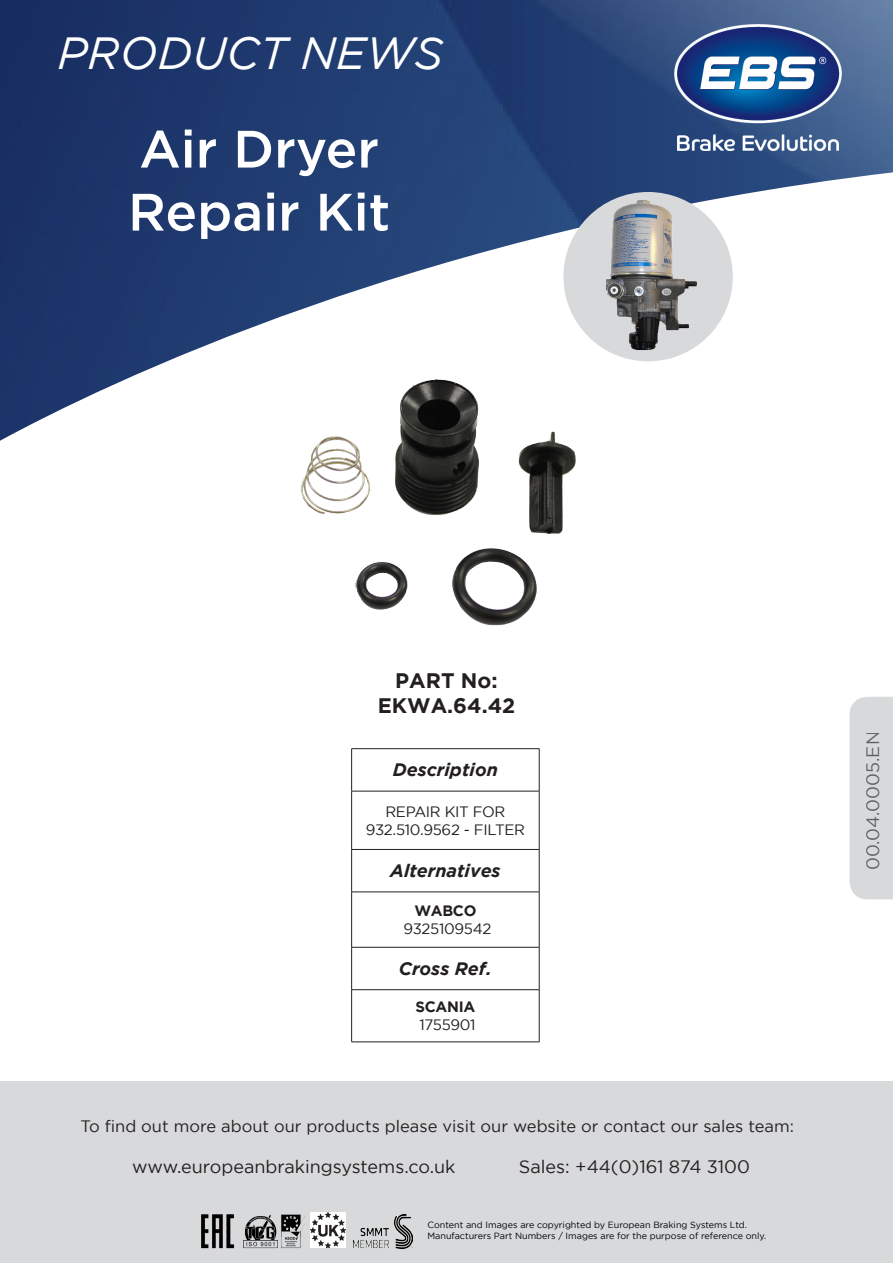
<style>
.page{position:relative;width:893px;height:1263px;background:#fff}
.page>*{position:absolute;margin:0;border:0;box-sizing:border-box;transform-origin:0 0}
.t1{font:500 52.5px "Gotham";color:#fff}
.t2{font:italic 45px "Gotham";color:#fff}
.t3{font:700 21px "Gotham";color:#231f20}
.t4{font:18px "Gotham";color:#231f20}
.t5{font:italic 700 18px "Gotham";color:#231f20}
.t6{font:18px "Gotham";color:#000}
.t7{font:16.5px "Gotham";color:#231f20}
.t8{font:15px/18px "Gotham";letter-spacing:-.02em;color:#231f20;text-align:center}
.t9{font:700 15px "Gotham";letter-spacing:-.02em;color:#231f20}
.t10{font:9px "Gotham";color:#000}
.s1{color:#fff}
</style>
<div class="page">
<div style="left:0;top:1081px;width:893px;height:182px;background:#d8d9db"></div>
<img style="left:0;top:0;width:893px;height:441px">
<img style="left:675px;top:25px;width:166px;height:125px">
<img style="left:201px;top:1214px;width:34px;height:35px">
<img style="left:310px;top:1212px;width:36px;height:36px">
<div style="left:849px;top:697px;width:44px;height:202px;background:#d8d9db"></div>
<img style="left:243px;top:1214px;width:62px;height:35px">
<img style="left:354px;top:1214px;width:58px;height:34px">
<hr style="left:351px;top:748px;width:188px;height:1px;background:#231f20">
<hr style="left:351px;top:749px;width:1px;height:42px;background:#231f20">
<hr style="left:539px;top:749px;width:1px;height:42px;background:#231f20">
<hr style="left:351px;top:791px;width:188px;height:1px;background:#231f20">
<hr style="left:351px;top:791px;width:1px;height:58px;background:#231f20">
<hr style="left:539px;top:791px;width:1px;height:58px;background:#231f20">
<hr style="left:351px;top:849px;width:188px;height:1px;background:#231f20">
<hr style="left:351px;top:850px;width:1px;height:42px;background:#231f20">
<hr style="left:539px;top:850px;width:1px;height:42px;background:#231f20">
<hr style="left:351px;top:892px;width:188px;height:1px;background:#231f20">
<hr style="left:351px;top:892px;width:1px;height:55px;background:#231f20">
<hr style="left:539px;top:892px;width:1px;height:55px;background:#231f20">
<hr style="left:351px;top:947px;width:188px;height:1px;background:#231f20">
<hr style="left:351px;top:947px;width:1px;height:42px;background:#231f20">
<hr style="left:539px;top:947px;width:1px;height:42px;background:#231f20">
<hr style="left:351px;top:989px;width:188px;height:1px;background:#231f20">
<hr style="left:351px;top:990px;width:1px;height:52px;background:#231f20">
<hr style="left:539px;top:990px;width:1px;height:52px;background:#231f20">
<hr style="left:351px;top:1042px;width:188px;height:1px;background:#231f20">
<div style="left:563px;top:192px;width:170px;height:169px;background:#d8d9db;border-radius:50%"></div>
<img style="left:599px;top:195px;width:103px;height:159px">
<img style="left:287px;top:364px;width:309px;height:262px">
<p class="t2" style="left:58px;top:28px;width:387px">PRODUCT NEWS</p>
<p class="t1" style="left:139px;top:119px;width:241px">Air Dryer</p>
<p class="t1" style="left:128px;top:182px;width:264px">Repair Kit</p>
<p class="t3" style="left:395px;top:669px;width:104px">PART No:</p>
<p class="t3" style="left:378px;top:694px;width:139px">EKWA.64.42</p>
<p class="t5" style="left:393px;top:760px;width:106px">Description</p>
<p class="t8" style="left:366px;top:802px;width:161px">REPAIR KIT FOR<br>932.510.9562 - FILTER</p>
<p class="t5" style="left:390px;top:860px;width:112px">Alternatives</p>
<p class="t9" style="left:414px;top:902px;width:64px">WABCO</p>
<p class="t8" style="left:403px;top:919px;width:90px">9325109542</p>
<p class="t5" style="left:399px;top:958px;width:94px">Cross Ref.</p>
<p class="t9" style="left:416px;top:998px;width:61px">SCANIA</p>
<p class="t8" style="left:419px;top:1016px;width:58px">1755901</p>
<p class="t7" style="left:81px;top:1116px;width:715px">To find out more about our products please visit our website or contact our sales team:</p>
<p class="t4" style="left:132px;top:1157px;width:325px">www.europeanbrakingsystems.co.uk</p>
<p class="t4" style="left:519px;top:1157px;width:233px">Sales: +44(0)161 874 3100</p>
<p class="t10" style="left:427px;top:1220px;width:321px">Content and Images are copyrighted by European Braking Systems Ltd.</p>
<p class="t10" style="left:427px;top:1231px;width:342px">Manufacturers Part Numbers / Images are for the purpose of reference only.<span class="s1">.</span></p>
<h3 class="t6" style="left:863px;top:870px;width:140px;rotate:-90deg">00.04.0005.EN</h3>
</div>
